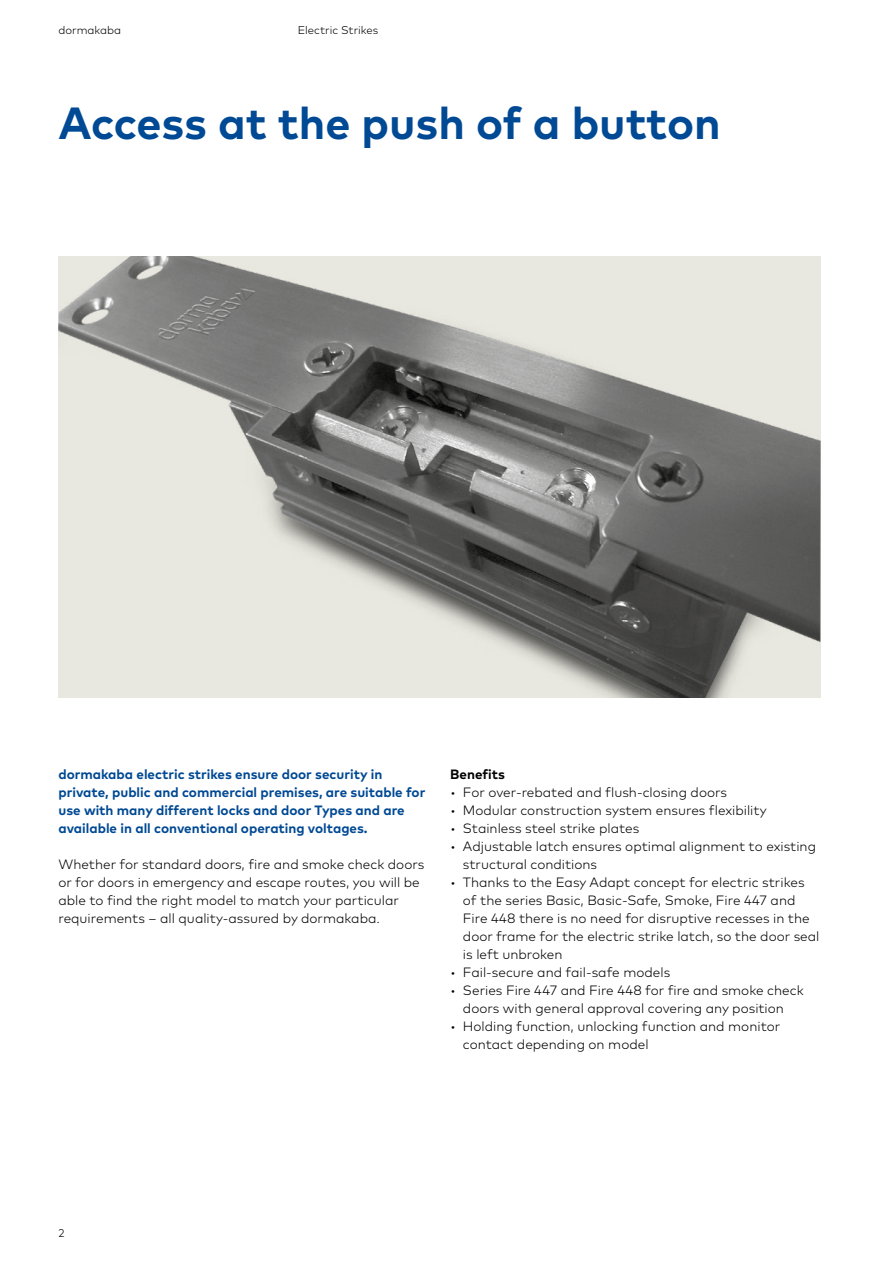
<style>
.page{position:relative;width:893px;height:1263px;background:#fff}
.page>*{position:absolute;margin:0;border:0;box-sizing:border-box;transform-origin:0 0}
.t1{font:700 45px "Mark Pro";color:#004994}
.t2{font:300 13.5px/18px "Mark Pro";color:#000}
.t3{font:700 13.5px/18px "Mark Pro";color:#004994}
.t4{font:700 13.5px "Mark Pro";color:#000}
.t5{font:300 11.25px "Mark Pro";color:#000}
</style>
<div class="page">
<img style="left:58px;top:256px;width:763px;height:441px">
<p class="t5" style="left:58px;top:21px;width:64px">dormakaba</p>
<p class="t5" style="left:298px;top:21px;width:82px">Electric Strikes</p>
<h1 class="t1" style="left:58px;top:89px;width:664px">Access at the push of a button</h1>
<p class="t3" style="left:58px;top:764px;width:368px">dormakaba electric strikes ensure door security in private, public and commercial premises, are suitable for use with many different locks and door Types and are available in all conventional operating voltages.</p>
<p class="t2" style="left:58px;top:854px;width:367px">Whether for standard doors, fire and smoke check doors or for doors in emergency and escape routes, you will be able to find the right model to match your particular requirements – all quality-assured by dormakaba.</p>
<p class="t4" style="left:450px;top:763px;width:56px">Benefits</p>
<p class="t2" style="left:450px;top:782px;width:278px">• For over-rebated and flush-closing doors</p>
<p class="t2" style="left:450px;top:800px;width:318px">• Modular construction system ensures flexibility</p>
<p class="t2" style="left:450px;top:818px;width:191px">• Stainless steel strike plates</p>
<p class="t2" style="left:463px;top:836px;width:355px;text-indent:-13px">• Adjustable latch ensures optimal alignment to existing structural conditions</p>
<p class="t2" style="left:463px;top:872px;width:358px;text-indent:-13px">• Thanks to the Easy Adapt concept for electric strikes of the series Basic, Basic-Safe, Smoke, Fire 447 and Fire 448 there is no need for disruptive recesses in the door frame for the electric strike latch, so the door seal is left unbroken</p>
<p class="t2" style="left:450px;top:962px;width:222px">• Fail-secure and fail-safe models</p>
<p class="t2" style="left:450px;top:980px;width:355px;text-align:center">• Series Fire 447 and Fire 448 for fire and smoke check doors with general approval covering any position</p>
<p class="t2" style="left:463px;top:1016px;width:319px;text-indent:-13px">• Holding function, unlocking function and monitor contact depending on model</p>
<p class="t5" style="left:58px;top:1224px;width:8px">2</p>
</div>
